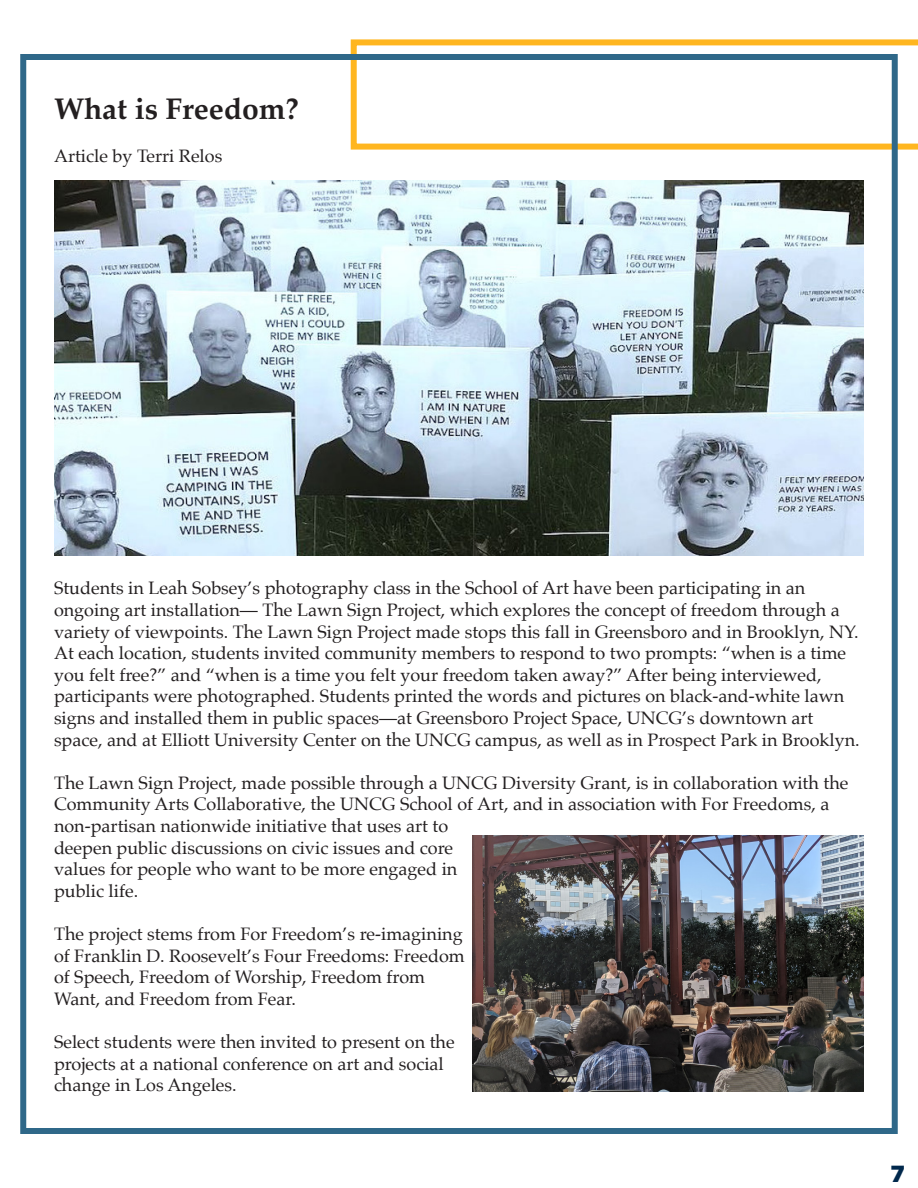
<style>
.page{position:relative;width:918px;height:1188px;background:#fff}
.page>*{position:absolute;margin:0;border:0;box-sizing:border-box;transform-origin:0 0}
.t1{font:700 30px "Palatino";color:#231f20}
.t2{font:800 24px "Pluto Sans";color:#00284c}
.t3{font:18px/21.6px "Palatino";color:#231f20}
</style>
<div class="page">
<svg style="left:351px;top:39px;width:567px;height:111px"></svg>
<img style="left:54px;top:181px;width:810px;height:374px">
<img style="left:472px;top:836px;width:392px;height:256px">
<div style="left:20px;top:54px;width:878px;height:1080px;border:6px solid #2f6889"></div>
<p class="t1" style="left:54px;top:83px;width:246px">What is Freedom?</p>
<p class="t3" style="left:54px;top:145px;width:170px">Article by Terri Relos</p>
<p class="t3" style="left:54px;top:577px;width:753px">Students in Leah Sobsey’s photography class in the School of Art have been participating in an</p>
<p class="t3" style="left:54px;top:599px;width:806px">ongoing art installation— The Lawn Sign Project, which explores the concept of freedom through a variety of viewpoints. The Lawn Sign Project made stops this fall in Greensboro and in Brooklyn, NY.<br>At each location, students invited community members to respond to two prompts: “when is a time you felt free?” and “when is a time you felt your freedom taken away?” After being interviewed,</p>
<p class="t3" style="left:54px;top:685px;width:807px">participants were photographed. Students printed the words and pictures on black-and-white lawn signs and installed them in public spaces—at Greensboro Project Space, UNCG’s downtown art space, and at Elliott University Center on the UNCG campus, as well as in Prospect Park in Brooklyn.</p>
<p class="t3" style="left:54px;top:772px;width:796px">The Lawn Sign Project, made possible through a UNCG Diversity Grant, is in collaboration with the Community Arts Collaborative, the UNCG School of Art, and in association with For Freedoms, a non-partisan nationwide initiative that uses art to<br>deepen public discussions on civic issues and core<br>values for people who want to be more engaged in<br>public life.</p>
<p class="t3" style="left:54px;top:923px;width:412px">The project stems from For Freedom’s re-imagining of Franklin D. Roosevelt’s Four Freedoms: Freedom of Speech, Freedom of Worship, Freedom from Want, and Freedom from Fear.</p>
<p class="t3" style="left:54px;top:1031px;width:402px">Select students were then invited to present on the projects at a national conference on art and social change in Los Angeles.</p>
<p class="t2" style="left:891px;top:1160px;width:15px">7</p>
</div>
